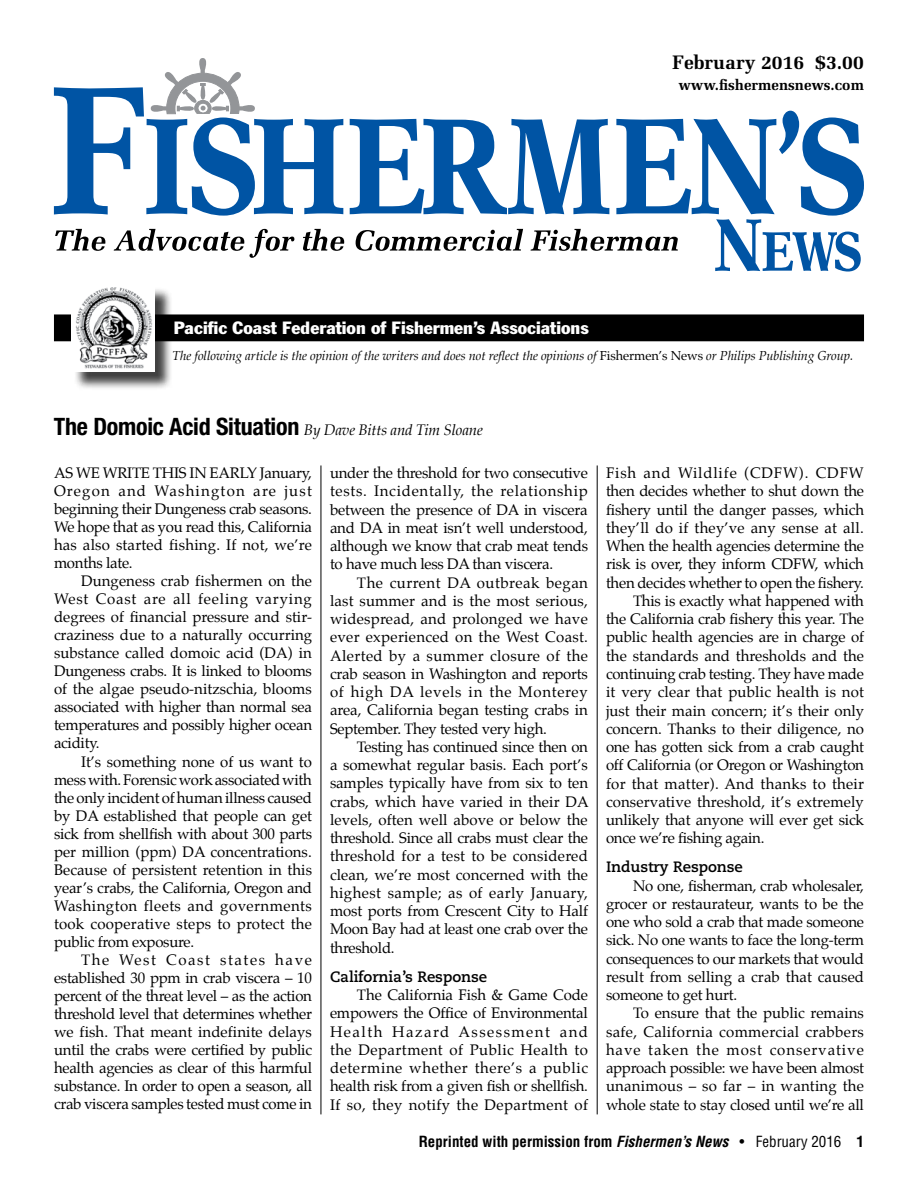
<style>
.page{position:relative;width:918px;height:1188px;background:#fff}
.page>*{position:absolute;margin:0;border:0;box-sizing:border-box;transform-origin:0 0}
.t1{font:700 19.5px "Melior";color:#000}
.t2{font:condensed 17.55px "Franklin Gothic";color:#fff;scale:1.12 1}
.t3{font:15px/18.3px "Palatino";letter-spacing:-.015em;color:#000;text-align:justify}
.t4{font:15px "Palatino";letter-spacing:.01em;color:#000}
.t5{font:15px "Palatino";letter-spacing:.015em;color:#000}
.t6{font:700 condensed 15px "Helvetica";color:#000}
.t7{font:italic 15px "Palatino";letter-spacing:-.01em;color:#000}
.t8{font:700 15px "Caecilia LT Std";letter-spacing:-.005em;color:#000}
.t9{font:15px "Palatino";letter-spacing:.005em;color:#000}
.t10{font:15px "Palatino";letter-spacing:.055em;color:#000}
.t11{font:700 15px "Melior";color:#000}
.t12{font:italic 12.75px "Palatino";letter-spacing:-.005em;color:#000}
.s1{font-style:normal}
.s2{font-family:"Helvetica Neue";font-weight:700;font-style:normal;font-stretch:condensed;font-size:24px}
.s3{font-style:italic}
.s4{font-weight:400}
</style>
<div class="page">
<div style="left:54px;top:315px;width:810px;height:26px;background:#000"></div>
<div style="left:54px;top:314px;width:810px;height:27px;border:1px solid #000"></div>
<div style="left:74px;top:287px;width:99px;height:103px;background:#000;opacity:.75"></div>
<img style="left:72px;top:287px;width:82px;height:85px">
<svg style="left:54px;top:58px;width:289px;height:158px"></svg>
<svg style="left:55px;top:229px;width:50px;height:22px"></svg>
<svg style="left:114px;top:229px;width:181px;height:29px"></svg>
<svg style="left:303px;top:229px;width:41px;height:22px"></svg>
<svg style="left:350px;top:111px;width:514px;height:161px"></svg>
<hr style="left:321px;top:465px;width:1px;height:649px;background:#000">
<hr style="left:597px;top:465px;width:1px;height:649px;background:#000">
<h1 class="t1" style="left:672px;top:51px;width:193px">February 2016 $3.00</h1>
<p class="t11" style="left:678px;top:76px;width:187px">www.fishermensnews.com</p>
<p class="t2" style="left:174px;top:317px;width:372px">Pacific Coast Federation of Fishermen’s Associations</p>
<p class="t12" style="left:172px;top:346px;width:682px">The following article is the opinion of the writers and does not reflect the opinions of <span class="s1">Fishermen’s News</span> or Philips Publishing Group.</p>
<p class="t7" style="left:54px;top:418px;width:430px"><span class="s2">The Domoic Acid Situation</span> By Dave Bitts and Tim Sloane</p>
<p class="t3" style="left:54px;top:464px;width:260px">AS WE WRITE THIS IN EARLY January, Oregon and Washington are just beginning their Dungeness crab seasons.<br>We hope that as you read this, California has also started fishing. If not, we’re months late.</p>
<p class="t3" style="left:54px;top:572px;width:260px;text-indent:27px">Dungeness crab fishermen on the West Coast are all feeling varying degrees of financial pressure and stir&shy;craziness due to a naturally occurring substance called domoic acid (DA) in Dungeness crabs. It is linked to blooms of the algae pseudo-nitzschia, blooms associated with higher than normal sea temperatures and possibly higher ocean acidity.</p>
<p class="t3" style="left:54px;top:752px;width:260px;text-indent:27px">It’s something none of us want to mess with. Forensic work associated with the only incident of human illness caused by DA established that people can get sick from shellfish with about 300 parts per million (ppm) DA concentrations.<br>Because of persistent retention in this year’s crabs, the California, Oregon and Washington fleets and governments took cooperative steps to protect the public from exposure.</p>
<p class="t3" style="left:54px;top:951px;width:260px;text-indent:27px">The West Coast states have established 30 ppm in crab viscera – 10 percent of the threat level – as the action threshold level that determines whether we fish. That meant indefinite delays until the crabs were certified by public health agencies as clear of this harmful substance. In order to open a season, all crab viscera samples tested must come in</p>
<p class="t3" style="left:330px;top:464px;width:260px">under the threshold for two consecutive tests. Incidentally, the relationship between the presence of DA in viscera and DA in meat isn’t well understood, although we know that crab meat tends to have much less DA than viscera.</p>
<p class="t3" style="left:330px;top:573px;width:260px;text-indent:27px">The current DA outbreak began last summer and is the most serious, widespread, and prolonged we have ever experienced on the West Coast.<br>Alerted by a summer closure of the crab season in Washington and reports of high DA levels in the Monterey area, California began testing crabs in September. They tested very high.</p>
<p class="t3" style="left:330px;top:738px;width:260px;text-indent:27px">Testing has continued since then on a somewhat regular basis. Each port’s samples typically have from six to ten crabs, which have varied in their DA levels, often well above or below the threshold. Since all crabs must clear the threshold for a test to be considered clean, we’re most concerned with the highest sample; as of early January, most ports from Crescent City to Half Moon Bay had at least one crab over the threshold.</p>
<p class="t8" style="left:330px;top:968px;width:159px">California’s Response</p>
<p class="t3" style="left:330px;top:986px;width:260px;text-indent:27px">The California Fish &amp; Game Code empowers the Office of Environmental Health Hazard Assessment and the Department of Public Health to determine whether there’s a public health risk from a given fish or shellfish.<br>If so, they notify the Department of</p>
<p class="t10" style="left:606px;top:461px;width:259px">Fish and Wildlife (CDFW). CDFW</p>
<p class="t3" style="left:606px;top:482px;width:260px">then decides whether to shut down the</p>
<p class="t3" style="left:606px;top:500px;width:260px">fishery until the danger passes, which</p>
<p class="t5" style="left:606px;top:515px;width:259px">they’ll do if they’ve any sense at all.</p>
<p class="t3" style="left:606px;top:537px;width:260px">When the health agencies determine the</p>
<p class="t3" style="left:606px;top:555px;width:259px">risk is over, they inform CDFW, which</p>
<p class="t3" style="left:606px;top:573px;width:260px">then decides whether to open the fishery.</p>
<p class="t3" style="left:633px;top:592px;width:233px">This is exactly what happened with</p>
<p class="t3" style="left:606px;top:610px;width:260px">the California crab fishery this year. The</p>
<p class="t3" style="left:606px;top:628px;width:260px">public health agencies are in charge of</p>
<p class="t9" style="left:606px;top:643px;width:260px">the standards and thresholds and the</p>
<p class="t3" style="left:606px;top:665px;width:260px">continuing crab testing. They have made</p>
<p class="t4" style="left:606px;top:680px;width:260px">it very clear that public health is not</p>
<p class="t3" style="left:606px;top:701px;width:260px">just their main concern; it’s their only</p>
<p class="t3" style="left:606px;top:719px;width:260px">concern. Thanks to their diligence, no</p>
<p class="t3" style="left:606px;top:738px;width:260px">one has gotten sick from a crab caught</p>
<p class="t3" style="left:606px;top:756px;width:260px">off California (or Oregon or Washington</p>
<p class="t5" style="left:606px;top:771px;width:260px">for that matter). And thanks to their</p>
<p class="t4" style="left:606px;top:789px;width:259px">conservative threshold, it’s extremely</p>
<p class="t3" style="left:606px;top:811px;width:259px">unlikely that anyone will ever get sick</p>
<p class="t3" style="left:606px;top:829px;width:160px">once we’re fishing again.</p>
<p class="t8" style="left:606px;top:858px;width:138px">Industry Response</p>
<p class="t3" style="left:606px;top:876px;width:260px;text-indent:27px">No one, fisherman, crab wholesaler, grocer or restaurateur, wants to be the one who sold a crab that made someone sick. No one wants to face the long-term consequences to our markets that would result from selling a crab that caused someone to get hurt.</p>
<p class="t3" style="left:606px;top:1004px;width:260px;text-indent:27px">To ensure that the public remains safe, California commercial crabbers have taken the most conservative approach possible: we have been almost unanimous – so far – in wanting the whole state to stay closed until we’re all</p>
<p class="t6" style="left:419px;top:1133px;width:447px">Reprinted with permission from <span class="s3">Fishermen’s News</span> <span class="s4">• February 2016</span> 1</p>
</div>
